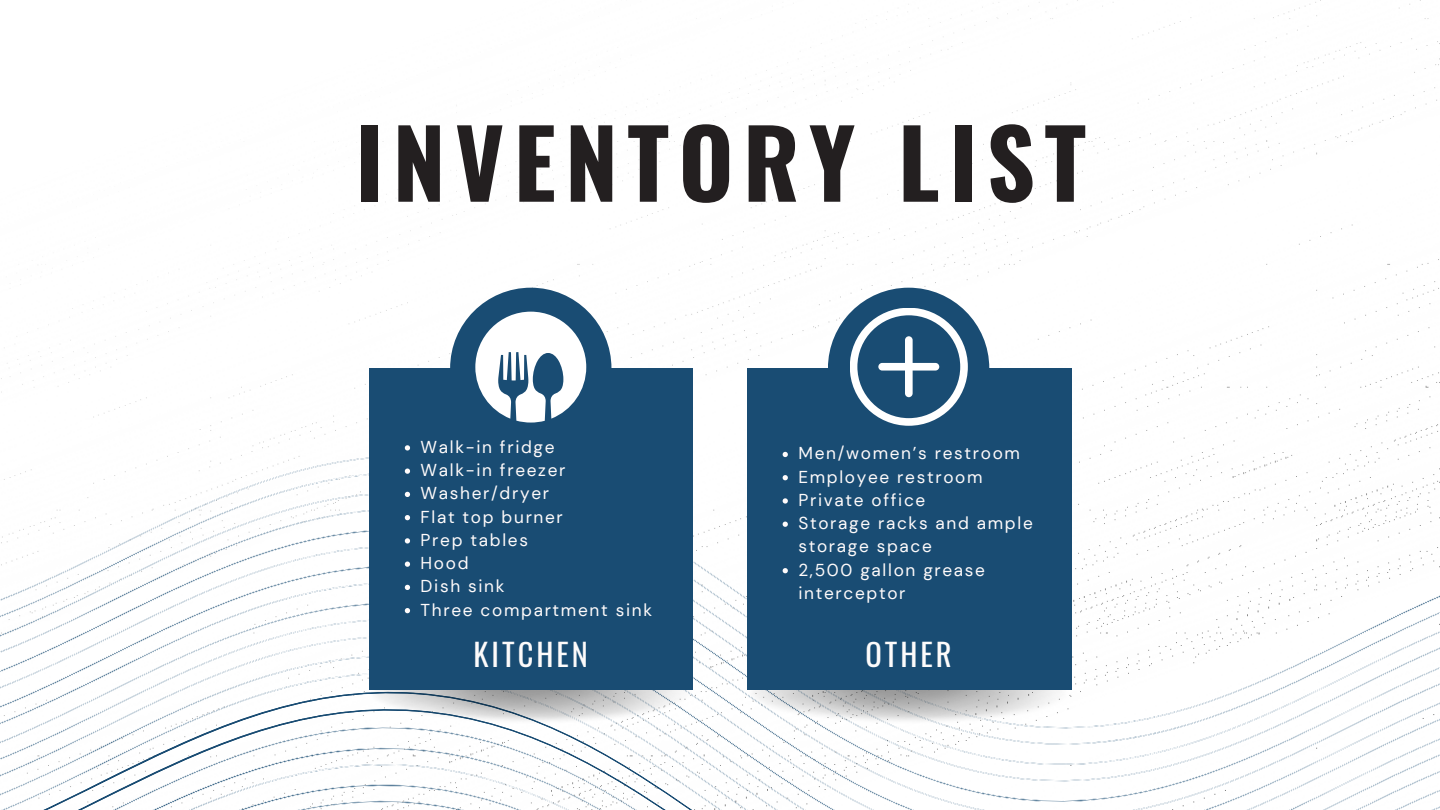
<style>
.page{position:relative;width:1440px;height:810px;background:#fff}
.page>*{position:absolute;margin:0;border:0;box-sizing:border-box;transform-origin:0 0}
.t1{font:700 94.3px "Oswald";letter-spacing:.1em;color:#231f20}
.t2{font:30.5px "Oswald";letter-spacing:.1em;color:#fdfbfb}
.t3{font:17.2px/23.2px "DM Sans";letter-spacing:.1em;color:#fffbfb}
</style>
<div class="page">
<svg style="left:0;top:423px;width:1440px;height:387px"></svg>
<img style="left:746px;top:690px;width:325px;height:35px">
<div style="left:747px;top:368px;width:324px;height:322px;background:#194c73"></div>
<img style="left:368px;top:690px;width:325px;height:35px">
<div style="left:369px;top:368px;width:324px;height:322px;background:#194c73"></div>
<div style="left:450px;top:288px;width:161px;height:161px;background:#194c73;border-radius:50%"></div>
<div style="left:828px;top:288px;width:161px;height:161px;background:#194c73;border-radius:50%"></div>
<svg style="left:475px;top:312px;width:111px;height:111px"></svg>
<svg style="left:850px;top:308px;width:118px;height:118px"></svg>
<svg style="left:405px;top:445px;width:5px;height:6px"></svg>
<svg style="left:405px;top:469px;width:5px;height:5px"></svg>
<svg style="left:405px;top:492px;width:5px;height:5px"></svg>
<svg style="left:405px;top:515px;width:5px;height:5px"></svg>
<svg style="left:405px;top:538px;width:5px;height:6px"></svg>
<svg style="left:405px;top:562px;width:5px;height:5px"></svg>
<svg style="left:405px;top:585px;width:5px;height:5px"></svg>
<svg style="left:405px;top:608px;width:5px;height:5px"></svg>
<svg style="left:783px;top:452px;width:5px;height:5px"></svg>
<svg style="left:783px;top:475px;width:5px;height:5px"></svg>
<svg style="left:783px;top:498px;width:5px;height:6px"></svg>
<svg style="left:783px;top:522px;width:5px;height:5px"></svg>
<svg style="left:783px;top:568px;width:5px;height:5px"></svg>
<p class="t1" style="left:355px;top:89px;width:733px">INVENTORY LIST</p>
<p class="t3" style="left:421px;top:435px;width:136px">Walk-in fridge</p>
<p class="t3" style="left:421px;top:459px;width:146px">Walk-in freezer</p>
<p class="t3" style="left:421px;top:482px;width:130px">Washer/dryer</p>
<p class="t3" style="left:421px;top:505px;width:144px">Flat top burner</p>
<p class="t3" style="left:421px;top:528px;width:109px">Prep tables</p>
<p class="t3" style="left:421px;top:552px;width:49px">Hood</p>
<p class="t3" style="left:421px;top:575px;width:85px">Dish sink</p>
<p class="t3" style="left:421px;top:598px;width:233px">Three compartment sink</p>
<h2 class="t3" style="left:798px;top:442px;width:223px">Men/women’s restroom</h2>
<p class="t3" style="left:798px;top:465px;width:186px">Employee restroom</p>
<p class="t3" style="left:798px;top:488px;width:129px">Private office</p>
<p class="t3" style="left:798px;top:512px;width:236px">Storage racks and ample storage space</p>
<p class="t3" style="left:798px;top:558px;width:188px">2,500 gallon grease interceptor</p>
<p class="t2" style="left:474px;top:631px;width:116px">KITCHEN</p>
<h2 class="t2" style="left:865px;top:631px;width:88px">OTHER</h2>
</div>
